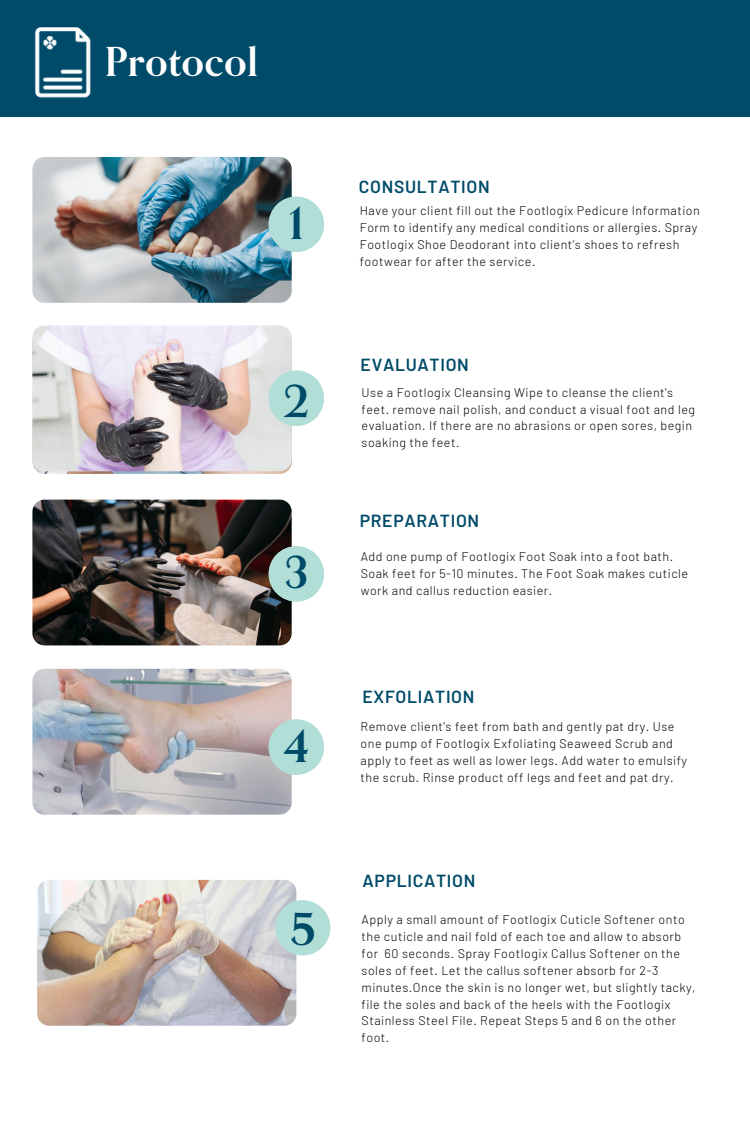
<style>
.page{position:relative;width:750px;height:1125px;background:#fff}
.page>*{position:absolute;margin:0;border:0;box-sizing:border-box;transform-origin:0 0}
.t1{font:700 44px "Orpheus Pro";color:#004a69}
.t2{font:700 40px "Orpheus Pro";letter-spacing:.02em;color:#fff}
.t3{font:600 17.5px "Barlow";letter-spacing:.04em;color:#004b69}
.t4{font:300 12.5px/16.9px "Barlow";letter-spacing:.04em;color:#000}
</style>
<div class="page">
<img style="left:32px;top:157px;width:260px;height:146px;border-radius:12px">
<img style="left:32px;top:328px;width:260px;height:146px;border-radius:12px">
<img style="left:32px;top:325px;width:260px;height:146px;border-radius:12px">
<img style="left:32px;top:500px;width:260px;height:145px;border-radius:12px">
<img style="left:32px;top:669px;width:260px;height:146px;border-radius:12px">
<div style="left:269px;top:197px;width:55px;height:55px;background:#b1ded6;border-radius:50%"></div>
<div style="left:269px;top:546px;width:55px;height:56px;background:#b1ded6;border-radius:50%"></div>
<div style="left:269px;top:371px;width:55px;height:55px;background:#b1ded6;border-radius:50%"></div>
<div style="left:269px;top:719px;width:55px;height:56px;background:#b1ded6;border-radius:50%"></div>
<div style="left:0;top:0;width:750px;height:117px;background:#004b69"></div>
<img style="left:34px;top:27px;width:57px;height:71px">
<img style="left:37px;top:880px;width:259px;height:146px;border-radius:12px">
<div style="left:275px;top:900px;width:55px;height:55px;background:#b1ded6;border-radius:50%"></div>
<p class="t2" style="left:105px;top:37px;width:155px">Protocol</p>
<p class="t3" style="left:359px;top:176px;width:132px">CONSULTATION</p>
<p class="t1" style="left:289px;top:196px;width:17px">1</p>
<p class="t4" style="left:360px;top:202px;width:342px">Have your client fill out the Footlogix Pedicure Information Form to identify any medical conditions or allergies. Spray Footlogix Shoe Deodorant into client’s shoes to refresh footwear for after the service.</p>
<p class="t3" style="left:361px;top:353px;width:110px">EVALUATION</p>
<p class="t1" style="left:284px;top:374px;width:27px">2</p>
<p class="t4" style="left:362px;top:383px;width:335px">Use a Footlogix Cleansing Wipe to cleanse the client's feet. remove nail polish, and conduct a visual foot and leg evaluation. If there are no abrasions or open sores, begin soaking the feet.</p>
<p class="t3" style="left:360px;top:510px;width:121px">PREPARATION</p>
<p class="t1" style="left:284px;top:545px;width:26px">3</p>
<p class="t4" style="left:361px;top:548px;width:329px">Add one pump of Footlogix Foot Soak into a foot bath.<br>Soak feet for 5-10 minutes. The Foot Soak makes cuticle work and callus reduction easier.</p>
<p class="t3" style="left:363px;top:686px;width:113px">EXFOLIATION</p>
<p class="t1" style="left:284px;top:718px;width:27px">4</p>
<p class="t4" style="left:361px;top:718px;width:328px">Remove client's feet from bath and gently pat dry. Use one pump of Footlogix Exfoliating Seaweed Scrub and apply to feet as well as lower legs. Add water to emulsify the scrub. Rinse product off legs and feet and pat dry.</p>
<p class="t3" style="left:363px;top:869px;width:114px">APPLICATION</p>
<p class="t1" style="left:290px;top:902px;width:27px">5</p>
<p class="t4" style="left:362px;top:911px;width:336px">Apply a small amount of Footlogix Cuticle Softener onto the cuticle and nail fold of each toe and allow to absorb for 60 seconds. Spray Footlogix Callus Softener on the soles of feet. Let the callus softener absorb for 2-3 minutes.Once the skin is no longer wet, but slightly tacky, file the soles and back of the heels with the Footlogix Stainless Steel File. Repeat Steps 5 and 6 on the other foot.</p>
</div>
